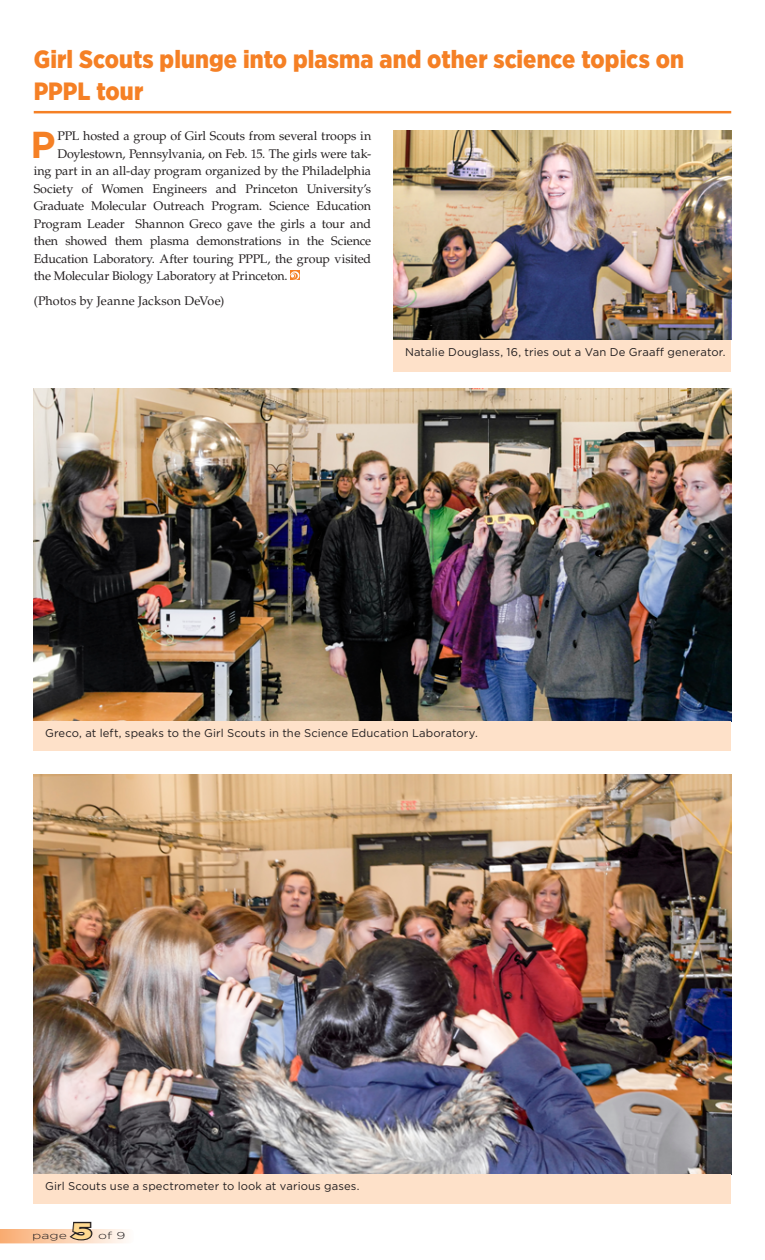
<style>
.page{position:relative;width:765px;height:1260px;background:#fff}
.page>*{position:absolute;margin:0;border:0;box-sizing:border-box;transform-origin:0 0}
.t1{font:700 37.5px "Gotham";color:#f58025}
.t2{font:900 25px/31.2px "Gotham Narrow";letter-spacing:.005em;color:#f58025}
.t3{font:900 22.5px "Gotham";color:#ffd990;scale:1.5 1}
.t4{font:12.5px "Palatino LT Std";letter-spacing:-.01em;color:#231f20}
.t5{font:11.25px "Gotham";letter-spacing:.01em;color:#231f20}
.t6{font:300 10px "Gotham";color:#231f20;scale:1.4 1}
</style>
<div class="page">
<svg style="left:291px;top:271px;width:8px;height:9px"></svg>
<img style="left:34px;top:775px;width:697px;height:399px">
<div style="left:34px;top:1174px;width:697px;height:30px;background:#fee1c9"></div>
<img style="left:34px;top:389px;width:697px;height:332px">
<img style="left:394px;top:130px;width:337px;height:210px">
<div style="left:34px;top:721px;width:697px;height:30px;background:#fee1c9"></div>
<div style="left:394px;top:340px;width:337px;height:31px;background:#fee1c9"></div>
<hr style="left:34px;top:111px;width:697px;height:2px;background:#f58025">
<svg style="left:0;top:1221px;width:126px;height:22px"></svg>
<h2 class="t2" style="left:34px;top:44px;width:652px">Girl Scouts plunge into plasma and other science topics on<br>PPPL tour</h2>
<h1 class="t1" style="left:31px;top:119px;width:27px">P</h1>
<p class="t4" style="left:58px;top:128px;width:315px">PPL hosted a group of Girl Scouts from several troops in</p>
<p class="t4" style="left:58px;top:146px;width:315px">Doylestown, Pennsylvania, on Feb. 15. The girls were tak-</p>
<p class="t4" style="left:34px;top:163px;width:339px">ing part in an all-day program organized by the Philadelphia</p>
<p class="t4" style="left:34px;top:181px;width:339px">Society of Women Engineers and Princeton University’s</p>
<p class="t4" style="left:34px;top:198px;width:339px">Graduate Molecular Outreach Program. Science Education</p>
<p class="t4" style="left:34px;top:216px;width:339px">Program Leader Shannon Greco gave the girls a tour and</p>
<p class="t4" style="left:34px;top:233px;width:339px">then showed them plasma demonstrations in the Science</p>
<p class="t4" style="left:34px;top:251px;width:339px">Education Laboratory. After touring PPPL, the group visited</p>
<p class="t4" style="left:34px;top:268px;width:255px">the Molecular Biology Laboratory at Princeton.</p>
<p class="t4" style="left:34px;top:293px;width:192px">(Photos by Jeanne Jackson DeVoe)</p>
<p class="t5" style="left:405px;top:345px;width:322px">Natalie Douglass, 16, tries out a Van De Graaff generator.</p>
<p class="t5" style="left:45px;top:726px;width:434px">Greco, at left, speaks to the Girl Scouts in the Science Education Laboratory.</p>
<p class="t5" style="left:45px;top:1179px;width:316px">Girl Scouts use a spectrometer to look at various gases.</p>
<p class="t6" style="left:32px;top:1229px;width:26px">page</p>
<h3 class="t3" style="left:71px;top:1215px;width:16px">5</h3>
<p class="t6" style="left:98px;top:1229px;width:21px">of 9</p>
</div>
